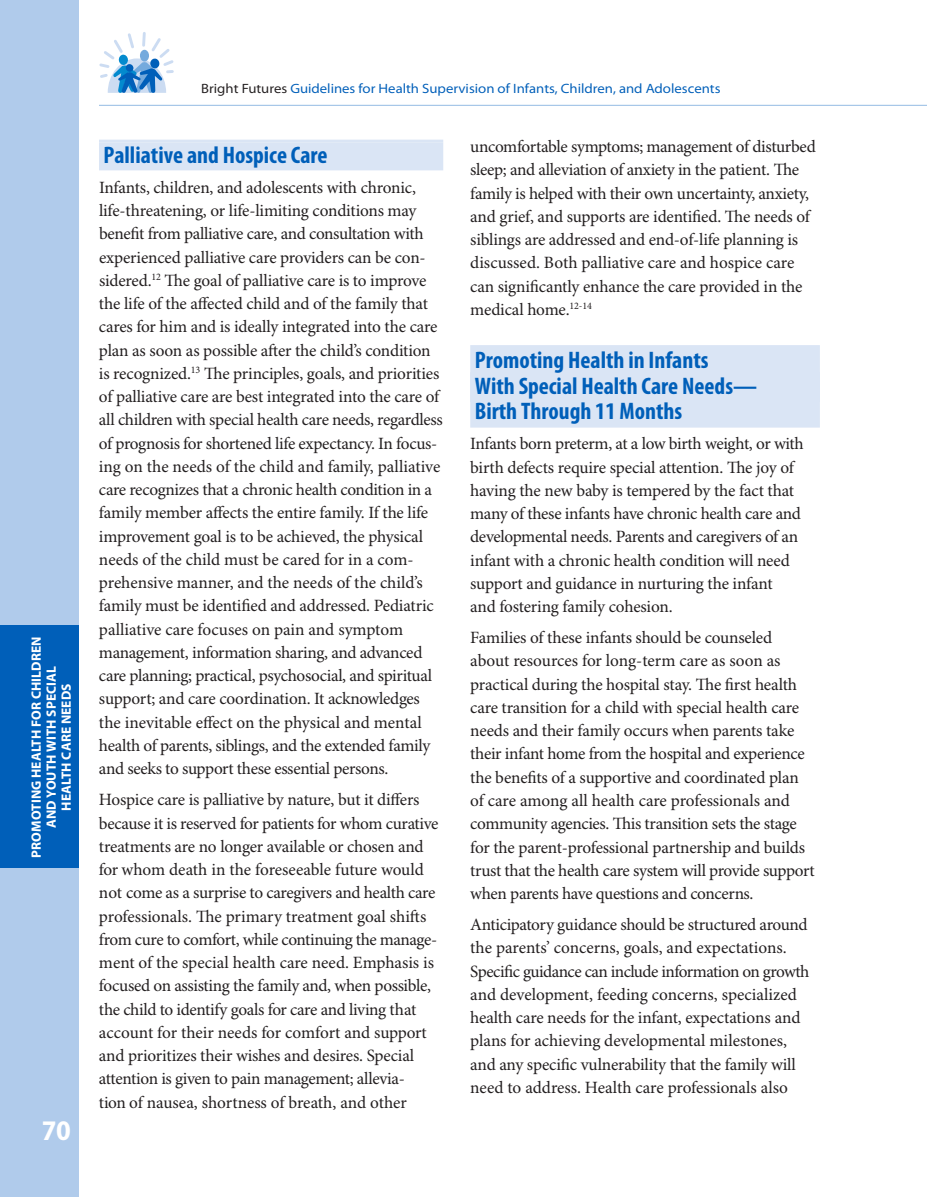
<style>
.page{position:relative;width:927px;height:1197px;background:#fff}
.page>*{position:absolute;margin:0;border:0;box-sizing:border-box;transform-origin:0 0}
.t1{font:700 semi-condensed 28.5px "Myriad Pro";color:#fff}
.t2{font:700 condensed 24px/25.5px "Myriad Pro";color:#005fb9}
.t3{font:17.25px/23.2px "Minion Pro";letter-spacing:-.015em;color:#231f20}
.t4{font:semi-expanded 13.5px "Myriad Pro";color:#005fb9}
.t5{font:700 13.5px/15px "Myriad Pro";letter-spacing:.01em;color:#fff;text-align:center}
.s1{color:#231f20}
</style>
<div class="page">
<div style="left:0;top:0;width:79px;height:1197px;background:#b0cbeb"></div>
<hr style="left:99px;top:105px;width:828px;height:1px;background:#94bbe4">
<svg style="left:99px;top:32px;width:75px;height:61px"></svg>
<div style="left:0;top:626px;width:79px;height:242px;background:#005fb9"></div>
<hr style="left:99px;top:140px;width:344px;height:3px;background:#dae5f5">
<div style="left:99px;top:143px;width:344px;height:27px;background:#dae5f5"></div>
<div style="left:470px;top:345px;width:350px;height:57px;background:#dae5f5"></div>
<div style="left:470px;top:372px;width:350px;height:56px;background:#dae5f5"></div>
<p class="t5" style="left:29px;top:858px;width:223px;rotate:-90deg">Promoting Health for Children and Youth With Special<br>Health Care NeedS</p>
<h1 class="t1" style="left:42px;top:1115px;width:31px">70</h1>
<p class="t4" style="left:201px;top:81px;width:521px"><span class="s1">Bright Futures</span> Guidelines for Health Supervision of Infants, Children, and Adolescents</p>
<h2 class="t2" style="left:104px;top:143px;width:226px">Palliative and Hospice Care</h2>
<p class="t3" style="left:99px;top:176px;width:345px">Infants, children, and adolescents with chronic, life-threatening, or life-limiting conditions may benefit from palliative care, and consultation with experienced palliative care providers can be con&shy;sidered.<sup>12</sup> The goal of palliative care is to improve the life of the affected child and of the family that cares for him and is ideally integrated into the care plan as soon as possible after the child’s condition is recognized.<sup>13</sup> The principles, goals, and priorities of palliative care are best integrated into the care of all children with special health care needs, regardless of prognosis for shortened life expectancy. In focus&shy;ing on the needs of the child and family, palliative care recognizes that a chronic health condition in a family member affects the entire family. If the life improvement goal is to be achieved, the physical needs of the child must be cared for in a com&shy;prehensive manner, and the needs of the child’s family must be identified and addressed. Pediatric palliative care focuses on pain and symptom management, information sharing, and advanced care planning; practical, psychosocial, and spiritual support; and care coordination. It acknowledges the inevitable effect on the physical and mental health of parents, siblings, and the extended family and seeks to support these essential persons.</p>
<p class="t3" style="left:99px;top:789px;width:341px">Hospice care is palliative by nature, but it differs because it is reserved for patients for whom curative treatments are no longer available or chosen and for whom death in the foreseeable future would not come as a surprise to caregivers and health care professionals. The primary treatment goal shifts from cure to comfort, while continuing the manage&shy;ment of the special health care need. Emphasis is focused on assisting the family and, when possible, the child to identify goals for care and living that account for their needs for comfort and support and prioritizes their wishes and desires. Special attention is given to pain management; allevia-<br>tion of nausea, shortness of breath, and other</p>
<p class="t3" style="left:470px;top:136px;width:347px">uncomfortable symptoms; management of disturbed sleep; and alleviation of anxiety in the patient. The family is helped with their own uncertainty, anxiety, and grief, and supports are identified. The needs of siblings are addressed and end-of-life planning is discussed. Both palliative care and hospice care can significantly enhance the care provided in the medical home.<sup>12-14</sup></p>
<h2 class="t2" style="left:475px;top:348px;width:284px">Promoting Health in Infants<br>With Special Health Care Needs—<br>Birth Through 11 Months</h2>
<p class="t3" style="left:470px;top:433px;width:335px">Infants born preterm, at a low birth weight, or with birth defects require special attention. The joy of having the new baby is tempered by the fact that many of these infants have chronic health care and developmental needs. Parents and caregivers of an infant with a chronic health condition will need support and guidance in nurturing the infant<br>and fostering family cohesion.</p>
<p class="t3" style="left:470px;top:627px;width:346px">Families of these infants should be counseled about resources for long-term care as soon as practical during the hospital stay. The first health care transition for a child with special health care needs and their family occurs when parents take their infant home from the hospital and experience the benefits of a supportive and coordinated plan of care among all health care professionals and community agencies. This transition sets the stage for the parent-professional partnership and builds trust that the health care system will provide support when parents have questions and concerns.</p>
<p class="t3" style="left:470px;top:914px;width:341px">Anticipatory guidance should be structured around the parents’ concerns, goals, and expectations.<br>Specific guidance can include information on growth and development, feeding concerns, specialized health care needs for the infant, expectations and plans for achieving developmental milestones, and any specific vulnerability that the family will need to address. Health care professionals also</p>
</div>
